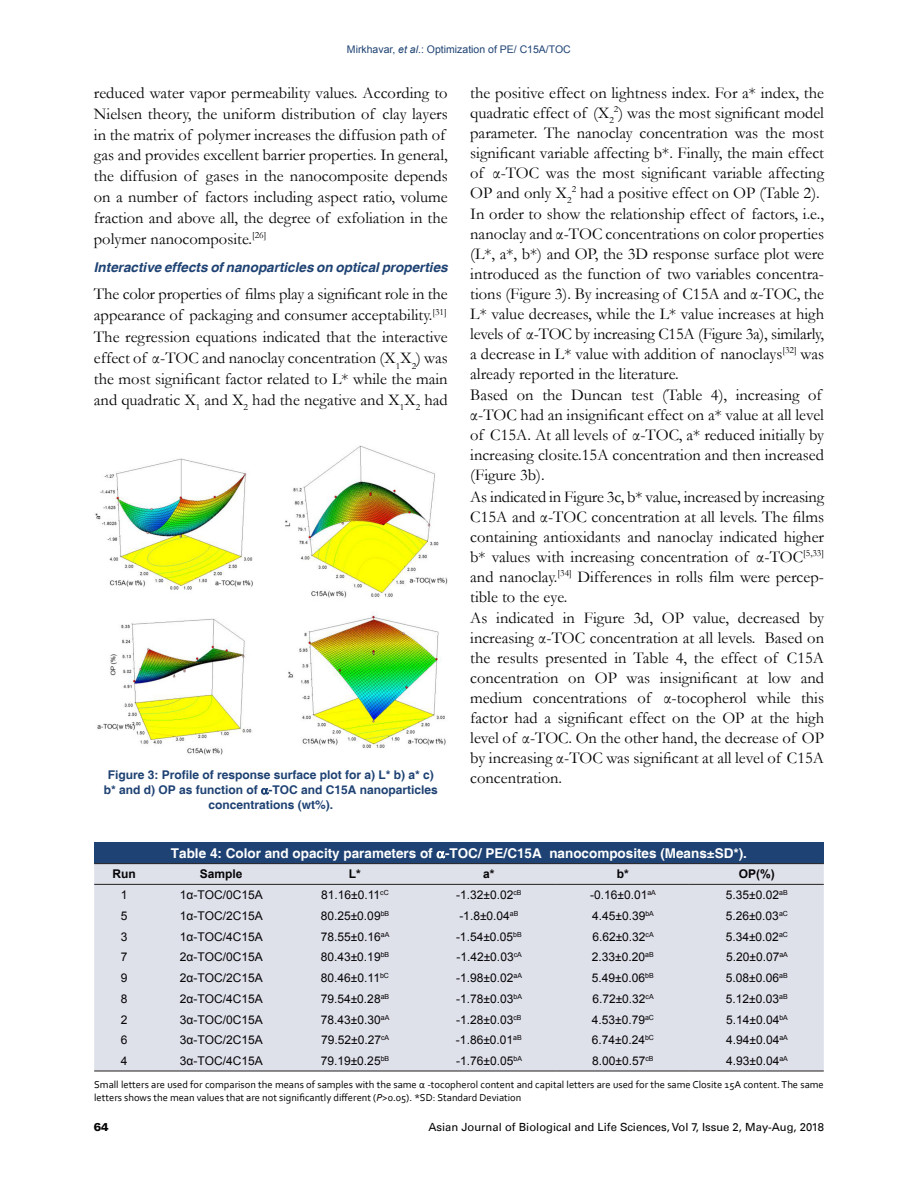
<style>
.page{position:relative;width:918px;height:1188px;background:#fff}
.page>*{position:absolute;margin:0;border:0;box-sizing:border-box;transform-origin:0 0}
.t1{font:16.5px/20px "Garamond";color:#050406;text-align:justify}
.t2{font:700 13.5px "Helvetica";color:#fff}
.t3{font:italic 700 13.5px "Helvetica";color:#1e4273}
.t4{font:12px "Arial";color:#050406}
.t5{font:700 12px/15px "Helvetica";color:#1e4273;text-align:center}
.t6{font:700 12px "Arial";color:#050406}
.t7{font:11.25px "Univers LT";color:#050406}
.t8{font:900 11.25px "Univers LT";color:#050406}
.t9{font:10.5px/13.5px "Corbel";color:#000}
.t10{font:10.5px "Arial";color:#1e4273}
.s1{font-style:italic}
</style>
<div class="page">
<div style="left:94px;top:842px;width:730px;height:22px;background:#1e4273"></div>
<div style="left:94px;top:864px;width:730px;height:207px;background:#dee0ea"></div>
<hr style="left:94px;top:863px;width:60px;height:1px;background:#231f20">
<hr style="left:154px;top:863px;width:134px;height:1px;background:#231f20">
<hr style="left:288px;top:863px;width:134px;height:1px;background:#231f20">
<hr style="left:422px;top:863px;width:134px;height:1px;background:#231f20">
<hr style="left:556px;top:863px;width:134px;height:1px;background:#231f20">
<hr style="left:690px;top:863px;width:134px;height:1px;background:#231f20">
<hr style="left:94px;top:884px;width:60px;height:1px;background:#231f20">
<hr style="left:154px;top:884px;width:134px;height:1px;background:#231f20">
<hr style="left:288px;top:884px;width:134px;height:1px;background:#231f20">
<hr style="left:422px;top:884px;width:134px;height:1px;background:#231f20">
<hr style="left:556px;top:884px;width:134px;height:1px;background:#231f20">
<hr style="left:690px;top:884px;width:134px;height:1px;background:#231f20">
<hr style="left:94px;top:1071px;width:60px;height:1px;background:#231f20">
<hr style="left:154px;top:1071px;width:134px;height:1px;background:#231f20">
<hr style="left:288px;top:1071px;width:134px;height:1px;background:#231f20">
<hr style="left:422px;top:1071px;width:134px;height:1px;background:#231f20">
<hr style="left:556px;top:1071px;width:134px;height:1px;background:#231f20">
<hr style="left:690px;top:1071px;width:134px;height:1px;background:#231f20">
<img style="left:95px;top:446px;width:353px;height:309px">
<svg style="left:437px;top:851px;width:8px;height:7px"></svg>
<svg style="left:261px;top:788px;width:8px;height:6px"></svg>
<p class="t10" style="left:347px;top:42px;width:225px">Mirkhavar, <span class="s1">et al</span>.: Optimization of PE/ C15A/TOC</p>
<p class="t1" style="left:94px;top:82px;width:355px;line-height:20.9px;text-align:left">reduced water vapor permeability values. According to Nielsen theory, the uniform distribution of clay layers in the matrix of polymer increases the diffusion path of gas and provides excellent barrier properties. In general, the diffusion of gases in the nanocomposite depends on a number of factors including aspect ratio, volume fraction and above all, the degree of exfoliation in the polymer nanocomposite.<sup>[26]</sup></p>
<p class="t3" style="left:94px;top:259px;width:355px">Interactive effects of nanoparticles on optical properties</p>
<p class="t1" style="left:94px;top:283px;width:355px;line-height:20.9px">The color properties of films play a significant role in the appearance of packaging and consumer acceptability.<sup>[31]</sup></p>
<p class="t1" style="left:94px;top:326px;width:355px;line-height:20.9px">The regression equations indicated that the interactive effect of α-TOC and nanoclay concentration (X<sub>1</sub>X<sub>2</sub>) was the most significant factor related to L* while the main and quadratic X<sub>1</sub> and X<sub>2</sub> had the negative and X<sub>1</sub>X<sub>2</sub> had</p>
<p class="t5" style="left:104px;top:768px;width:336px">Figure 3: Profile of response surface plot for a) L* b) a* c) b* and d) OP as function of -TOC and C15A nanoparticles concentrations (wt%).</p>
<p class="t1" style="left:470px;top:82px;width:355px">the positive effect on lightness index. For a* index, the quadratic effect of (X<sub>2</sub><sup>2</sup>) was the most significant model parameter. The nanoclay concentration was the most significant variable affecting b*. Finally, the main effect of α-TOC was the most significant variable affecting OP and only X<sub>2</sub><sup>2</sup> had a positive effect on OP (Table 2).</p>
<p class="t1" style="left:470px;top:204px;width:355px">In order to show the relationship effect of factors, i.e., nanoclay and α-TOC concentrations on color properties (L*, a*, b*) and OP, the 3D response surface plot were introduced as the function of two variables concentra&shy;tions (Figure 3). By increasing of C15A and α-TOC, the L* value decreases, while the L* value increases at high levels of α-TOC by increasing C15A (Figure 3a), similarly, a decrease in L* value with addition of nanoclays<sup>[32]</sup> was already reported in the literature.</p>
<p class="t1" style="left:470px;top:385px;width:355px;text-align:left">Based on the Duncan test (Table 4), increasing of α-TOC had an insignificant effect on a* value at all level of C15A. At all levels of α-TOC, a* reduced initially by increasing closite.15A concentration and then increased (Figure 3b).</p>
<p class="t1" style="left:470px;top:486px;width:355px">As indicated in Figure 3c, b* value, increased by increasing C15A and α-TOC concentration at all levels. The films containing antioxidants and nanoclay indicated higher b* values with increasing concentration of α-TOC<sup>[5,33] </sup>and nanoclay.<sup>[34]</sup> Differences in rolls film were percep&shy;tible to the eye.</p>
<p class="t1" style="left:470px;top:608px;width:355px">As indicated in Figure 3d, OP value, decreased by increasing α-TOC concentration at all levels. Based on the results presented in Table 4, the effect of C15A concentration on OP was insignificant at low and medium concentrations of α-tocopherol while this factor had a significant effect on the OP at the high level of α-TOC. On the other hand, the decrease of OP by increasing α-TOC was significant at all level of C15A concentration.</p>
<p class="t2" style="left:171px;top:845px;width:578px">Table 4: Color and opacity parameters of -TOC/ PE/C15A nanocomposites (Means±SD*).</p>
<p class="t6" style="left:112px;top:866px;width:25px">Run</p>
<p class="t6" style="left:200px;top:866px;width:44px">Sample</p>
<p class="t6" style="left:349px;top:866px;width:13px">L*</p>
<p class="t6" style="left:483px;top:866px;width:13px">a*</p>
<p class="t6" style="left:617px;top:866px;width:13px">b*</p>
<p class="t6" style="left:739px;top:866px;width:37px">OP(%)</p>
<p class="t4" style="left:121px;top:887px;width:8px">1</p>
<p class="t4" style="left:180px;top:887px;width:84px">1α-TOC/0C15A</p>
<p class="t4" style="left:321px;top:887px;width:69px">81.16±0.11<sup>cC</sup></p>
<p class="t4" style="left:456px;top:887px;width:67px">-1.32±0.02<sup>cB</sup></p>
<p class="t4" style="left:590px;top:887px;width:67px">-0.16±0.01<sup>aA</sup></p>
<p class="t4" style="left:726px;top:887px;width:63px">5.35±0.02<sup>aB</sup></p>
<p class="t4" style="left:121px;top:908px;width:8px">5</p>
<p class="t4" style="left:180px;top:908px;width:84px">1α-TOC/2C15A</p>
<p class="t4" style="left:321px;top:908px;width:70px">80.25±0.09<sup>bB</sup></p>
<p class="t4" style="left:459px;top:908px;width:61px">-1.8±0.04<sup>aB</sup></p>
<p class="t4" style="left:592px;top:908px;width:63px">4.45±0.39<sup>bA</sup></p>
<p class="t4" style="left:726px;top:908px;width:64px">5.26±0.03<sup>aC</sup></p>
<p class="t4" style="left:121px;top:929px;width:8px">3</p>
<p class="t4" style="left:180px;top:929px;width:84px">1α-TOC/4C15A</p>
<p class="t4" style="left:321px;top:929px;width:70px">78.55±0.16<sup>aA</sup></p>
<p class="t4" style="left:456px;top:929px;width:67px">-1.54±0.05<sup>bB</sup></p>
<p class="t4" style="left:592px;top:929px;width:63px">6.62±0.32<sup>cA</sup></p>
<p class="t4" style="left:726px;top:929px;width:64px">5.34±0.02<sup>aC</sup></p>
<p class="t4" style="left:121px;top:949px;width:8px">7</p>
<p class="t4" style="left:180px;top:949px;width:84px">2α-TOC/0C15A</p>
<p class="t4" style="left:321px;top:949px;width:70px">80.43±0.19<sup>bB</sup></p>
<p class="t4" style="left:456px;top:949px;width:67px">-1.42±0.03<sup>cA</sup></p>
<p class="t4" style="left:592px;top:949px;width:63px">2.33±0.20<sup>aB</sup></p>
<p class="t4" style="left:726px;top:949px;width:63px">5.20±0.07<sup>aA</sup></p>
<p class="t4" style="left:121px;top:970px;width:8px">9</p>
<p class="t4" style="left:180px;top:970px;width:84px">2α-TOC/2C15A</p>
<p class="t4" style="left:321px;top:970px;width:70px">80.46±0.11<sup>bC</sup></p>
<p class="t4" style="left:456px;top:970px;width:67px">-1.98±0.02<sup>aA</sup></p>
<p class="t4" style="left:592px;top:970px;width:63px">5.49±0.06<sup>bB</sup></p>
<p class="t4" style="left:726px;top:970px;width:63px">5.08±0.06<sup>aB</sup></p>
<p class="t4" style="left:121px;top:991px;width:8px">8</p>
<p class="t4" style="left:180px;top:991px;width:84px">2α-TOC/4C15A</p>
<p class="t4" style="left:321px;top:991px;width:70px">79.54±0.28<sup>aB</sup></p>
<p class="t4" style="left:456px;top:991px;width:67px">-1.78±0.03<sup>bA</sup></p>
<p class="t4" style="left:592px;top:991px;width:63px">6.72±0.32<sup>cA</sup></p>
<p class="t4" style="left:726px;top:991px;width:63px">5.12±0.03<sup>aB</sup></p>
<p class="t4" style="left:121px;top:1011px;width:8px">2</p>
<p class="t4" style="left:180px;top:1011px;width:84px">3α-TOC/0C15A</p>
<p class="t4" style="left:321px;top:1011px;width:70px">78.43±0.30<sup>aA</sup></p>
<p class="t4" style="left:456px;top:1011px;width:67px">-1.28±0.03<sup>cB</sup></p>
<p class="t4" style="left:592px;top:1011px;width:64px">4.53±0.79<sup>aC</sup></p>
<p class="t4" style="left:726px;top:1011px;width:63px">5.14±0.04<sup>bA</sup></p>
<p class="t4" style="left:121px;top:1032px;width:8px">6</p>
<p class="t4" style="left:180px;top:1032px;width:84px">3α-TOC/2C15A</p>
<p class="t4" style="left:321px;top:1032px;width:70px">79.52±0.27<sup>cA</sup></p>
<p class="t4" style="left:456px;top:1032px;width:67px">-1.86±0.01<sup>aB</sup></p>
<p class="t4" style="left:592px;top:1032px;width:64px">6.74±0.24<sup>bC</sup></p>
<p class="t4" style="left:726px;top:1032px;width:63px">4.94±0.04<sup>aA</sup></p>
<p class="t4" style="left:121px;top:1053px;width:8px">4</p>
<p class="t4" style="left:180px;top:1053px;width:84px">3α-TOC/4C15A</p>
<p class="t4" style="left:321px;top:1053px;width:70px">79.19±0.25<sup>bB</sup></p>
<p class="t4" style="left:456px;top:1053px;width:67px">-1.76±0.05<sup>bA</sup></p>
<p class="t4" style="left:592px;top:1053px;width:63px">8.00±0.57<sup>cB</sup></p>
<p class="t4" style="left:726px;top:1053px;width:63px">4.93±0.04<sup>aA</sup></p>
<p class="t9" style="left:94px;top:1077px;width:731px">Small letters are used for comparison the means of samples with the same α -tocopherol content and capital letters are used for the same Closite 15A content. The same letters shows the mean values that are not significantly different (<span class="s1">P</span>&gt;0.05). *SD: Standard Deviation</p>
<p class="t8" style="left:94px;top:1120px;width:17px">64</p>
<p class="t7" style="left:428px;top:1120px;width:397px">Asian Journal of Biological and Life Sciences, Vol 7, Issue 2, May-Aug, 2018</p>
</div>
